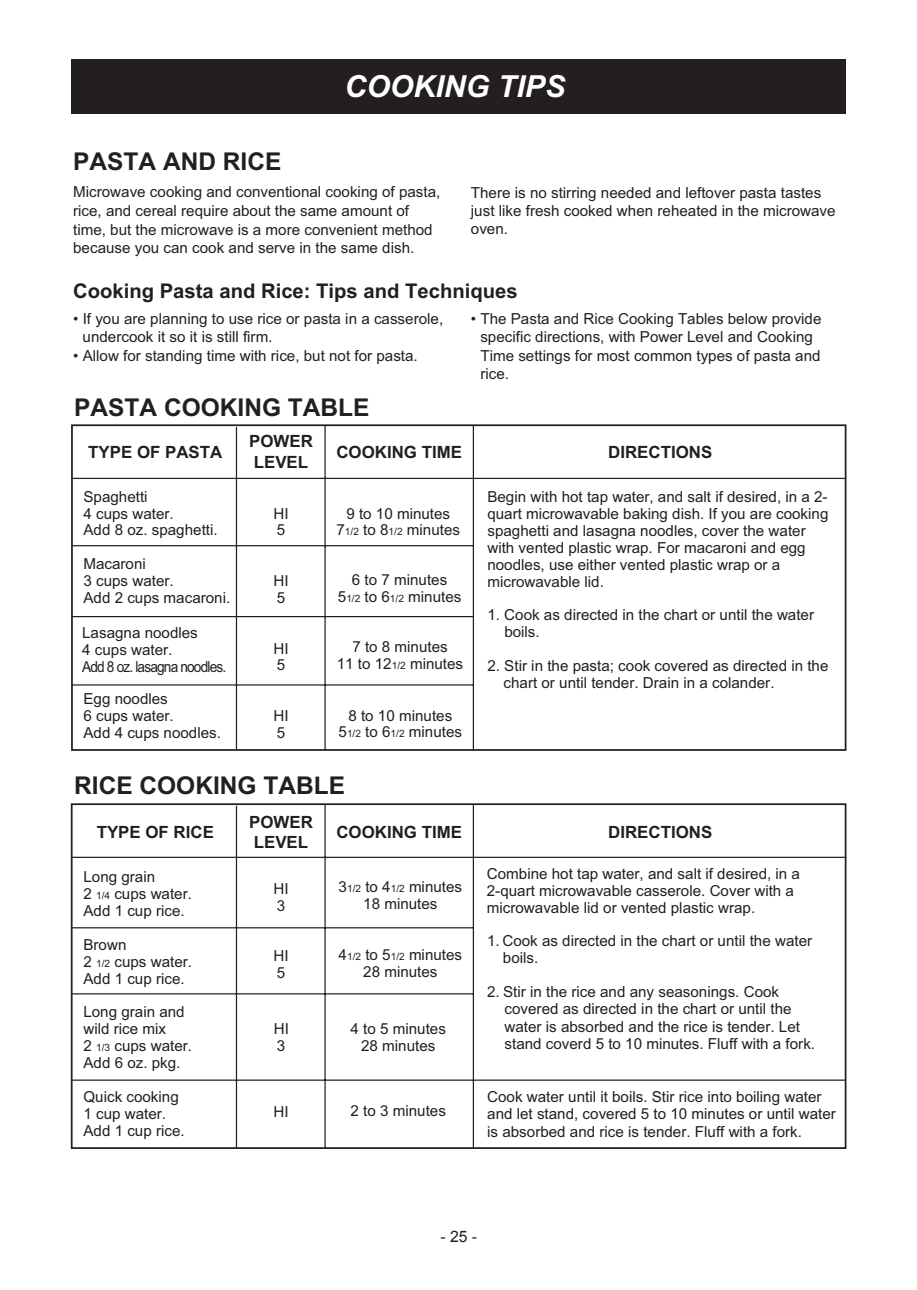
<style>
.page{position:relative;width:917px;height:1290px;background:#fff}
.page>*{position:absolute;margin:0;border:0;box-sizing:border-box;transform-origin:0 0}
.t1{font:italic 700 30.45px "Arial";color:#fff}
.t2{font:700 24.5px "Arial";color:#231f20}
.t3{font:700 20.3px "Arial";color:#231f20}
.t4{font:700 16.8px/20.3px "Arial";color:#231f20}
.t5{font:15.75px "Arial";color:#231f20}
.t6{font:15.22px/16.8px "Arial";color:#231f20}
.s1{font-size:10.15px}
</style>
<div class="page">
<div style="left:71px;top:60px;width:775px;height:54px;background:#231f20"></div>
<div style="left:71px;top:424px;width:775px;height:327px;border:2px solid #231f20"></div>
<hr style="left:72px;top:478px;width:774px;height:1px;background:#231f20">
<hr style="left:72px;top:545px;width:401px;height:1px;background:#231f20">
<hr style="left:72px;top:616px;width:401px;height:1px;background:#231f20">
<hr style="left:72px;top:684px;width:401px;height:1px;background:#231f20">
<hr style="left:473px;top:425px;width:1px;height:325px;background:#231f20">
<hr style="left:324px;top:425px;width:2px;height:325px;background:#231f20">
<hr style="left:236px;top:427px;width:1px;height:323px;background:#231f20">
<div style="left:71px;top:803px;width:775px;height:346px;border:2px solid #231f20"></div>
<hr style="left:72px;top:857px;width:774px;height:1px;background:#231f20">
<hr style="left:72px;top:1079px;width:774px;height:2px;background:#231f20">
<hr style="left:72px;top:993px;width:401px;height:1px;background:#231f20">
<hr style="left:72px;top:927px;width:401px;height:1px;background:#231f20">
<hr style="left:473px;top:804px;width:1px;height:345px;background:#231f20">
<hr style="left:324px;top:804px;width:2px;height:344px;background:#231f20">
<hr style="left:236px;top:806px;width:1px;height:342px;background:#231f20">
<h1 class="t1" style="left:344px;top:68px;width:223px">COOKING TIPS</h1>
<h2 class="t2" style="left:73px;top:152px;width:210px">PASTA AND RICE</h2>
<p class="t6" style="left:73px;top:184px;width:369px;line-height:18.7px">Microwave cooking and conventional cooking of pasta, rice, and cereal require about the same amount of time, but the microwave is a more convenient method because you can cook and serve in the same dish.</p>
<p class="t6" style="left:471px;top:185px;width:366px;line-height:18.2px">There is no stirring needed and leftover pasta tastes just like fresh cooked when reheated in the microwave oven.</p>
<h3 class="t3" style="left:73px;top:283px;width:446px">Cooking Pasta and Rice: Tips and Techniques</h3>
<p class="t6" style="left:83px;top:311px;width:362px;line-height:18.2px;text-indent:-9px">• If you are planning to use rice or pasta in a casserole, undercook it so it is still firm.</p>
<p class="t6" style="left:73px;top:348px;width:346px">• Allow for standing time with rice, but not for pasta.</p>
<h2 class="t2" style="left:74px;top:399px;width:297px">PASTA COOKING TABLE</h2>
<p class="t6" style="left:480px;top:311px;width:343px;line-height:18.2px;text-indent:-9px">• The Pasta and Rice Cooking Tables below provide specific directions, with Power Level and Cooking Time settings for most common types of pasta and rice.</p>
<p class="t4" style="left:249px;top:433px;width:65px">POWER<br>LEVEL</p>
<p class="t4" style="left:88px;top:443px;width:136px">TYPE OF PASTA</p>
<p class="t4" style="left:336px;top:443px;width:127px">COOKING TIME</p>
<p class="t4" style="left:608px;top:443px;width:106px">DIRECTIONS</p>
<p class="t6" style="left:83px;top:489px;width:136px">Spaghetti<br>4 cups water.<br>Add 8 oz. spaghetti.</p>
<p class="t6" style="left:83px;top:557px;width:148px">Macaroni<br>3 cups water.<br>Add 2 cups macaroni.</p>
<p class="t6" style="left:82px;top:625px;width:146px">Lasagna noodles<br>4 cups water.<br>Add 8 oz. lasagna noodles.</p>
<p class="t6" style="left:83px;top:692px;width:139px">Egg noodles<br>6 cups water.<br>Add 4 cups noodles.</p>
<p class="t6" style="left:274px;top:506px;width:17px">HI<br>5</p>
<p class="t6" style="left:274px;top:574px;width:17px">HI<br>5</p>
<p class="t6" style="left:274px;top:641px;width:17px">HI<br>5</p>
<p class="t6" style="left:274px;top:709px;width:17px">HI<br>5</p>
<p class="t6" style="left:337px;top:506px;width:125px;text-align:center">9 to 10 minutes<br>7<span class="s1">1/2</span> to 8<span class="s1">1/2</span> minutes</p>
<p class="t6" style="left:338px;top:572px;width:125px;text-align:center">6 to 7 minutes<br>5<span class="s1">1/2</span> to 6<span class="s1">1/2</span> minutes</p>
<p class="t6" style="left:337px;top:639px;width:128px;text-align:center">7 to 8 minutes<br>11 to 12<span class="s1">1/2</span> minutes</p>
<p class="t6" style="left:339px;top:708px;width:125px;text-align:center">8 to 10 minutes<br>5<span class="s1">1/2</span> to 6<span class="s1">1/2</span> minutes</p>
<h2 class="t2" style="left:74px;top:776px;width:272px">RICE COOKING TABLE</h2>
<p class="t6" style="left:487px;top:490px;width:343px">Begin with hot tap water, and salt if desired, in a 2- quart microwavable baking dish. If you are cooking spaghetti and lasagna noodles, cover the water with vented plastic wrap. For macaroni and egg noodles, use either vented plastic wrap or a microwavable lid.</p>
<p class="t6" style="left:504px;top:608px;width:311px;text-indent:-17px">1. Cook as directed in the chart or until the water boils.</p>
<p class="t6" style="left:504px;top:659px;width:326px;text-indent:-16px">2. Stir in the pasta; cook covered as directed in the chart or until tender. Drain in a colander.</p>
<p class="t4" style="left:249px;top:813px;width:65px">POWER<br>LEVEL</p>
<p class="t4" style="left:97px;top:824px;width:119px">TYPE OF RICE</p>
<p class="t4" style="left:336px;top:824px;width:127px">COOKING TIME</p>
<p class="t4" style="left:608px;top:824px;width:106px">DIRECTIONS</p>
<p class="t6" style="left:83px;top:870px;width:110px">Long grain<br>2 <span class="s1">1/4</span> cups water.<br>Add 1 cup rice.</p>
<p class="t6" style="left:83px;top:937px;width:110px">Brown<br>2 <span class="s1">1/2</span> cups water.<br>Add 1 cup rice.</p>
<p class="t6" style="left:83px;top:1005px;width:110px">Long grain and wild rice mix<br>2 <span class="s1">1/3</span> cups water.<br>Add 6 oz. pkg.</p>
<p class="t6" style="left:83px;top:1089px;width:103px">Quick cooking<br>1 cup water.<br>Add 1 cup rice.</p>
<p class="t6" style="left:274px;top:882px;width:17px">HI<br>3</p>
<p class="t6" style="left:274px;top:949px;width:17px">HI<br>5</p>
<p class="t6" style="left:274px;top:1021px;width:17px">HI<br>3</p>
<p class="t6" style="left:339px;top:880px;width:125px;text-align:center">3<span class="s1">1/2</span> to 4<span class="s1">1/2</span> minutes<br>18 minutes</p>
<p class="t6" style="left:339px;top:947px;width:125px;text-align:center">4<span class="s1">1/2</span> to 5<span class="s1">1/2</span> minutes<br>28 minutes</p>
<p class="t6" style="left:351px;top:1021px;width:97px;text-align:center">4 to 5 minutes<br>28 minutes</p>
<p class="t6" style="left:487px;top:866px;width:315px">Combine hot tap water, and salt if desired, in a<br>2-quart microwavable casserole. Cover with a microwavable lid or vented plastic wrap.</p>
<p class="t6" style="left:503px;top:934px;width:311px;text-indent:-16px">1. Cook as directed in the chart or until the water boils.</p>
<p class="t6" style="left:505px;top:984px;width:312px;line-height:17.3px;text-indent:-17px">2. Stir in the rice and any seasonings. Cook covered as directed in the chart or until the water is absorbed and the rice is tender. Let stand coverd 5 to 10 minutes. Fluff with a fork.</p>
<p class="t6" style="left:274px;top:1104px;width:17px">HI</p>
<p class="t6" style="left:351px;top:1104px;width:97px">2 to 3 minutes</p>
<p class="t6" style="left:487px;top:1089px;width:350px;line-height:17.5px">Cook water until it boils. Stir rice into boiling water and let stand, covered 5 to 10 minutes or until water is absorbed and rice is tender. Fluff with a fork.</p>
<p class="t5" style="left:440px;top:1227px;width:38px">- 25 -</p>
</div>
